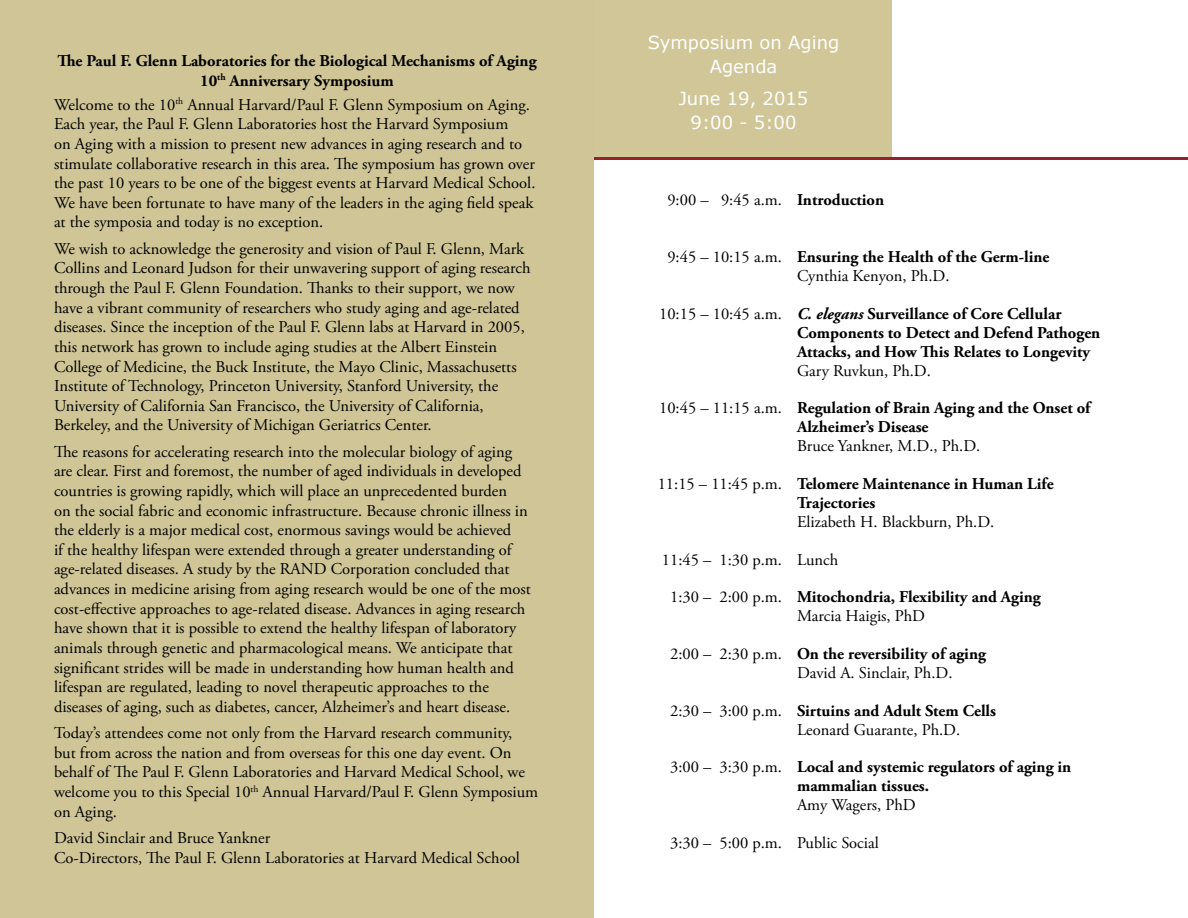
<style>
.page{position:relative;width:1188px;height:918px;background:#fff}
.page>*{position:absolute;margin:0;border:0;box-sizing:border-box;transform-origin:0 0}
.t1{font:18px/24px "Verdana";color:#fff;text-align:center}
.t2{font:16.5px/19.6px "Adobe Garamond Pro";color:#000}
.t3{font:700 16.5px/18.9px "Adobe Garamond Pro";color:#000}
.s1{font-style:italic}
</style>
<div class="page">
<div style="left:0;top:0;width:594px;height:918px;background:#d0c597"></div>
<div style="left:594px;top:0;width:298px;height:157px;background:#d1c697"></div>
<hr style="left:594px;top:157px;width:594px;height:3px;background:#95222a">
<p class="t3" style="left:57px;top:51px;width:481px;line-height:19.6px;text-align:center">The Paul F. Glenn Laboratories for the Biological Mechanisms of Aging<br>10<sup>th</sup> Anniversary Symposium</p>
<p class="t2" style="left:54px;top:95px;width:483px">Welcome to the 10<sup>th</sup> Annual Harvard/Paul F. Glenn Symposium on Aging.<br>Each year, the Paul F. Glenn Laboratories host the Harvard Symposium<br>on Aging with a mission to present new advances in aging research and to stimulate collaborative research in this area. The symposium has grown over the past 10 years to be one of the biggest events at Harvard Medical School.<br>We have been fortunate to have many of the leaders in the aging field speak at the symposia and today is no exception.</p>
<p class="t2" style="left:54px;top:239px;width:478px">We wish to acknowledge the generosity and vision of Paul F. Glenn, Mark Collins and Leonard Judson for their unwavering support of aging research through the Paul F. Glenn Foundation. Thanks to their support, we now have a vibrant community of researchers who study aging and age-related diseases. Since the inception of the Paul F. Glenn labs at Harvard in 2005, this network has grown to include aging studies at the Albert Einstein College of Medicine, the Buck Institute, the Mayo Clinic, Massachusetts Institute of Technology, Princeton University, Stanford University, the University of California San Francisco, the University of California, Berkeley, and the University of Michigan Geriatrics Center.</p>
<p class="t2" style="left:54px;top:442px;width:478px">The reasons for accelerating research into the molecular biology of aging are clear. First and foremost, the number of aged individuals in developed countries is growing rapidly, which will place an unprecedented burden<br>on the social fabric and economic infrastructure. Because chronic illness in the elderly is a major medical cost, enormous savings would be achieved<br>if the healthy lifespan were extended through a greater understanding of age-related diseases. A study by the RAND Corporation concluded that advances in medicine arising from aging research would be one of the most cost-effective approaches to age-related disease. Advances in aging research have shown that it is possible to extend the healthy lifespan of laboratory animals through genetic and pharmacological means. We anticipate that significant strides will be made in understanding how human health and lifespan are regulated, leading to novel therapeutic approaches to the diseases of aging, such as diabetes, cancer, Alzheimer’s and heart disease.</p>
<p class="t2" style="left:54px;top:724px;width:486px">Today’s attendees come not only from the Harvard research community, but from across the nation and from overseas for this one day event. On behalf of The Paul F. Glenn Laboratories and Harvard Medical School, we welcome you to this Special 10<sup>th</sup> Annual Harvard/Paul F. Glenn Symposium on Aging.</p>
<p class="t2" style="left:54px;top:828px;width:467px">David Sinclair and Bruce Yankner<br>Co-Directors, The Paul F. Glenn Laboratories at Harvard Medical School</p>
<p class="t1" style="left:648px;top:30px;width:193px">Symposium on Aging<br>Agenda</p>
<p class="t1" style="left:679px;top:86px;width:131px">June 19, 2015<br>9:00 - 5:00</p>
<p class="t2" style="left:667px;top:191px;width:116px">9:00 – 9:45 a.m.</p>
<p class="t3" style="left:797px;top:191px;width:89px">Introduction</p>
<p class="t2" style="left:667px;top:248px;width:116px">9:45 – 10:15 a.m.</p>
<p class="t2" style="left:659px;top:304px;width:124px">10:15 – 10:45 a.m.</p>
<p class="t2" style="left:659px;top:399px;width:124px">10:45 – 11:15 a.m.</p>
<p class="t2" style="left:658px;top:474px;width:126px">11:15 – 11:45 p.m.</p>
<p class="t2" style="left:662px;top:550px;width:122px">11:45 – 1:30 p.m.</p>
<p class="t2" style="left:670px;top:588px;width:113px">1:30 – 2:00 p.m.</p>
<p class="t2" style="left:670px;top:645px;width:113px">2:00 – 2:30 p.m.</p>
<p class="t2" style="left:670px;top:701px;width:113px">2:30 – 3:00 p.m.</p>
<p class="t2" style="left:670px;top:758px;width:113px">3:00 – 3:30 p.m.</p>
<p class="t2" style="left:670px;top:834px;width:113px">3:30 – 5:00 p.m.</p>
<p class="t3" style="left:797px;top:248px;width:254px">Ensuring the Health of the Germ-line</p>
<p class="t2" style="left:797px;top:267px;width:154px">Cynthia Kenyon, Ph.D.</p>
<p class="t3" style="left:797px;top:304px;width:305px"><span class="s1">C. elegans</span> Surveillance of Core Cellular<br>Components to Detect and Defend Pathogen<br>Attacks, and How This Relates to Longevity</p>
<p class="t2" style="left:797px;top:361px;width:135px">Gary Ruvkun, Ph.D.</p>
<p class="t3" style="left:797px;top:399px;width:295px">Regulation of Brain Aging and the Onset of<br>Alzheimer’s Disease</p>
<p class="t2" style="left:797px;top:437px;width:185px">Bruce Yankner, M.D., Ph.D.</p>
<p class="t3" style="left:797px;top:475px;width:258px">Telomere Maintenance in Human Life<br>Trajectories</p>
<p class="t2" style="left:797px;top:512px;width:199px">Elizabeth H. Blackburn, Ph.D.</p>
<p class="t2" style="left:797px;top:550px;width:43px">Lunch</p>
<p class="t3" style="left:797px;top:588px;width:245px">Mitochondria, Flexibility and Aging</p>
<p class="t2" style="left:797px;top:607px;width:130px">Marcia Haigis, PhD</p>
<p class="t3" style="left:797px;top:645px;width:190px">On the reversibility of aging</p>
<p class="t2" style="left:797px;top:663px;width:157px">David A. Sinclair, Ph.D.</p>
<p class="t3" style="left:797px;top:701px;width:201px">Sirtuins and Adult Stem Cells</p>
<p class="t2" style="left:797px;top:720px;width:165px">Leonard Guarante, Ph.D.</p>
<p class="t3" style="left:797px;top:758px;width:276px">Local and systemic regulators of aging in</p>
<p class="t3" style="left:797px;top:777px;width:134px">mammalian tissues.</p>
<p class="t2" style="left:797px;top:796px;width:120px">Amy Wagers, PhD</p>
<p class="t2" style="left:797px;top:834px;width:83px">Public Social</p>
</div>
